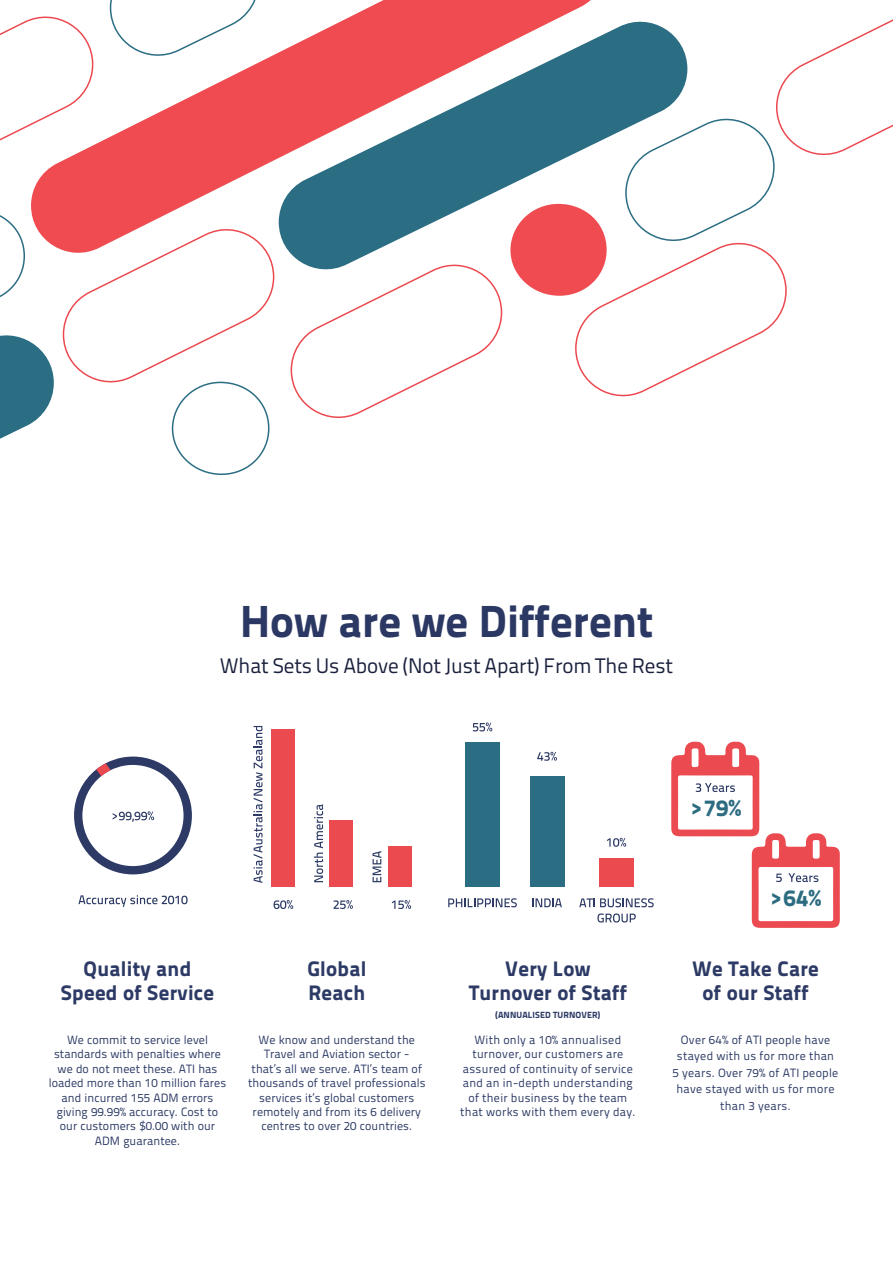
<style>
.page{position:relative;width:893px;height:1263px;background:#fff}
.page>*{position:absolute;margin:0;border:0;box-sizing:border-box;transform-origin:0 0}
.t1{font:800 45px "Titillium Text 22 L";color:#2b3863}
.t2{font:800 23.25px "Titillium Text 22 L";color:#2c6c81}
.t3{font:800 21px/23.9px "Titillium Text 22 L";letter-spacing:.015em;color:#2c3a65;text-align:center}
.t4{font:21px "Titillium Text 22 L";letter-spacing:-.005em;color:#1a213d}
.t5{font:12px/14.4px "Titillium Text 22 L";letter-spacing:.01em;color:#2c3a65;text-align:center}
.t6{font:800 9px "Titillium Text 22 L";letter-spacing:.015em;color:#2c3a65}
</style>
<div class="page">
<svg style="left:74px;top:756px;width:118px;height:118px"></svg>
<svg style="left:78px;top:895px;width:110px;height:12px"></svg>
<div style="left:271px;top:729px;width:24px;height:158px;background:#eb4a4f"></div>
<div style="left:329px;top:821px;width:23px;height:66px;background:#eb4a4f"></div>
<div style="left:388px;top:847px;width:23px;height:40px;background:#eb4a4f"></div>
<svg style="left:274px;top:900px;width:19px;height:9px"></svg>
<svg style="left:333px;top:900px;width:20px;height:9px"></svg>
<svg style="left:392px;top:900px;width:19px;height:9px"></svg>
<svg style="left:373px;top:851px;width:8px;height:31px"></svg>
<svg style="left:314px;top:804px;width:9px;height:78px"></svg>
<svg style="left:253px;top:726px;width:10px;height:157px"></svg>
<div style="left:465px;top:742px;width:35px;height:145px;background:#2b6d82"></div>
<div style="left:530px;top:776px;width:34px;height:111px;background:#2b6d82"></div>
<div style="left:599px;top:858px;width:35px;height:29px;background:#eb4a4f"></div>
<svg style="left:448px;top:898px;width:69px;height:9px"></svg>
<svg style="left:532px;top:898px;width:30px;height:9px"></svg>
<svg style="left:473px;top:722px;width:19px;height:9px"></svg>
<svg style="left:537px;top:752px;width:20px;height:9px"></svg>
<svg style="left:607px;top:838px;width:19px;height:9px"></svg>
<svg style="left:579px;top:898px;width:75px;height:9px"></svg>
<svg style="left:597px;top:913px;width:39px;height:9px"></svg>
<svg style="left:671px;top:742px;width:169px;height:186px"></svg>
<svg style="left:0;top:19px;width:503px;height:399px"></svg>
<svg style="left:31px;top:16px;width:472px;height:247px"></svg>
<svg style="left:0;top:209px;width:270px;height:266px"></svg>
<svg style="left:62px;top:217px;width:213px;height:177px"></svg>
<svg style="left:776px;top:19px;width:117px;height:137px"></svg>
<svg style="left:510px;top:253px;width:277px;height:144px"></svg>
<svg style="left:0;top:325px;width:54px;height:142px"></svg>
<svg style="left:109px;top:0;width:666px;height:253px"></svg>
<h1 class="t1" style="left:240px;top:586px;width:414px">How are we Different</h1>
<h3 class="t4" style="left:220px;top:650px;width:455px">What Sets Us Above (Not Just Apart) From The Rest</h3>
<h3 class="t3" style="left:61px;top:955px;width:155px">Quality and<br>Speed of Service</h3>
<h3 class="t3" style="left:307px;top:955px;width:60px;text-align:left">Global<br>Reach</h3>
<h3 class="t3" style="left:469px;top:955px;width:159px">Very Low<br>Turnover of Staff</h3>
<p class="t6" style="left:496px;top:1007px;width:106px">(ANNUALISED TURNOVER)</p>
<h2 class="t2" style="left:691px;top:789px;width:52px">&gt;79%</h2>
<h2 class="t2" style="left:771px;top:880px;width:52px">&gt;64%</h2>
<h3 class="t3" style="left:692px;top:955px;width:128px">We Take Care of our Staff</h3>
<p class="t5" style="left:49px;top:1032px;width:179px">We commit to service level standards with penalties where we do not meet these. ATI has loaded more than 10 million fares and incurred 155 ADM errors giving 99.99% accuracy. Cost to our customers $0.00 with our<br>ADM guarantee.</p>
<p class="t5" style="left:248px;top:1032px;width:179px">We know and understand the<br>Travel and Aviation sector - that’s all we serve. ATI’s team of thousands of travel professionals services it’s global customers remotely and from its 6 delivery centres to over 20 countries.</p>
<p class="t5" style="left:460px;top:1032px;width:177px">With only a 10% annualised turnover, our customers are assured of continuity of service and an in-depth understanding of their business by the team that works with them every day.</p>
<p class="t5" style="left:673px;top:1031px;width:167px;line-height:16.5px">Over 64% of ATI people have stayed with us for more than<br>5 years. Over 79% of ATI people have stayed with us for more than 3 years.</p>
</div>
